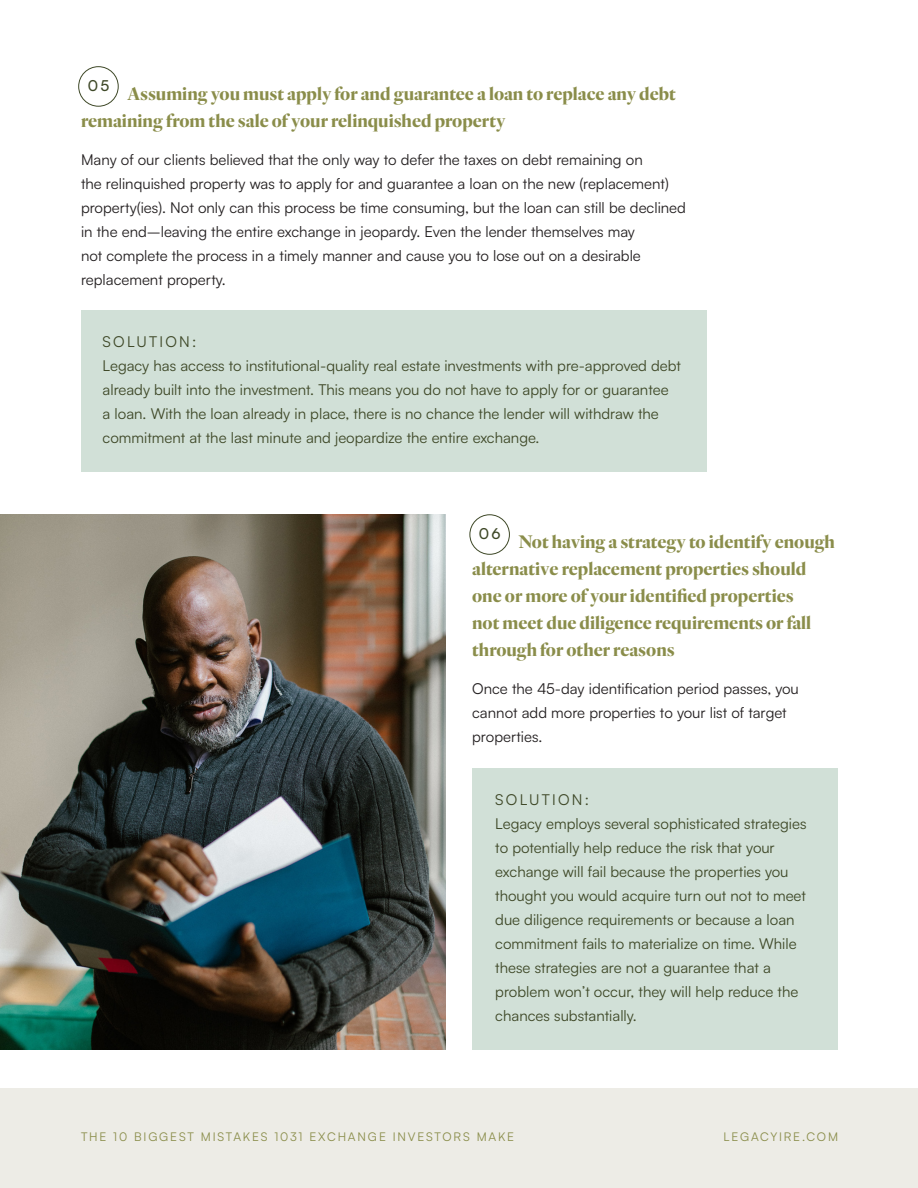
<style>
.page{position:relative;width:918px;height:1188px;background:#fff}
.page>*{position:absolute;margin:0;border:0;box-sizing:border-box;transform-origin:0 0}
.Subheaders{font:700 18px/27px "Reiher Headline";color:#8a8d4a}
.Body{font:15px/24px "Satoshi";color:#3e4827}
.Headers{font:15px/24px "Satoshi";color:#231f20}
.Intro_Copy{font:15px "Satoshi";letter-spacing:.15em;color:#3e4827}
.Numbers{font:500 15px "Satoshi";color:#3e4827}
.t1{font:12px "Satoshi";letter-spacing:.15em;color:#8a8d4a}
</style>
<div class="page">
<div style="left:0;top:1089px;width:918px;height:99px;background:#edece6"></div>
<div style="left:81px;top:310px;width:625px;height:162px;background:#d1e0d7"></div>
<div style="left:472px;top:768px;width:366px;height:282px;background:#d1e0d7"></div>
<div style="left:78px;top:66px;width:41px;height:41px;border:1px solid #3e4827;border-radius:50%"></div>
<div style="left:470px;top:514px;width:40px;height:41px;border:1px solid #3e4827;border-radius:50%"></div>
<img style="left:0;top:514px;width:446px;height:536px">
<p class="Numbers" style="left:88px;top:76px;width:23px">05</p>
<p class="Subheaders" style="left:81px;top:80px;width:597px;text-indent:46px">Assuming you must apply for and guarantee a loan to replace any debt remaining from the sale of your relinquished property</p>
<p class="Headers" style="left:81px;top:147px;width:606px">Many of our clients believed that the only way to defer the taxes on debt remaining on<br>the relinquished property was to apply for and guarantee a loan on the new (replacement) property(ies). Not only can this process be time consuming, but the loan can still be declined in the end–leaving the entire exchange in jeopardy. Even the lender themselves may<br>not complete the process in a timely manner and cause you to lose out on a desirable replacement property.</p>
<p class="Intro_Copy" style="left:103px;top:331px;width:95px">SOLUTION:</p>
<p class="Body" style="left:103px;top:353px;width:580px">Legacy has access to institutional-quality real estate investments with pre-approved debt already built into the investment. This means you do not have to apply for or guarantee<br>a loan. With the loan already in place, there is no chance the lender will withdraw the commitment at the last minute and jeopardize the entire exchange.</p>
<p class="Numbers" style="left:479px;top:524px;width:23px">06</p>
<p class="Subheaders" style="left:472px;top:528px;width:364px;text-indent:46px">Not having a strategy to identify enough alternative replacement properties should one or more of your identified properties<br>not meet due diligence requirements or fall through for other reasons</p>
<p class="Headers" style="left:472px;top:676px;width:328px">Once the 45-day identification period passes, you cannot add more properties to your list of target properties.</p>
<p class="Intro_Copy" style="left:495px;top:789px;width:95px">SOLUTION:</p>
<p class="Body" style="left:495px;top:811px;width:313px">Legacy employs several sophisticated strategies to potentially help reduce the risk that your exchange will fail because the properties you thought you would acquire turn out not to meet due diligence requirements or because a loan commitment fails to materialize on time. While these strategies are not a guarantee that a problem won’t occur, they will help reduce the chances substantially.</p>
<p class="t1" style="left:81px;top:1128px;width:435px">THE 10 BIGGEST MISTAKES 1031 EXCHANGE INVESTORS MAKE</p>
<p class="t1" style="left:724px;top:1128px;width:116px">LEGACYIRE.COM</p>
</div>
